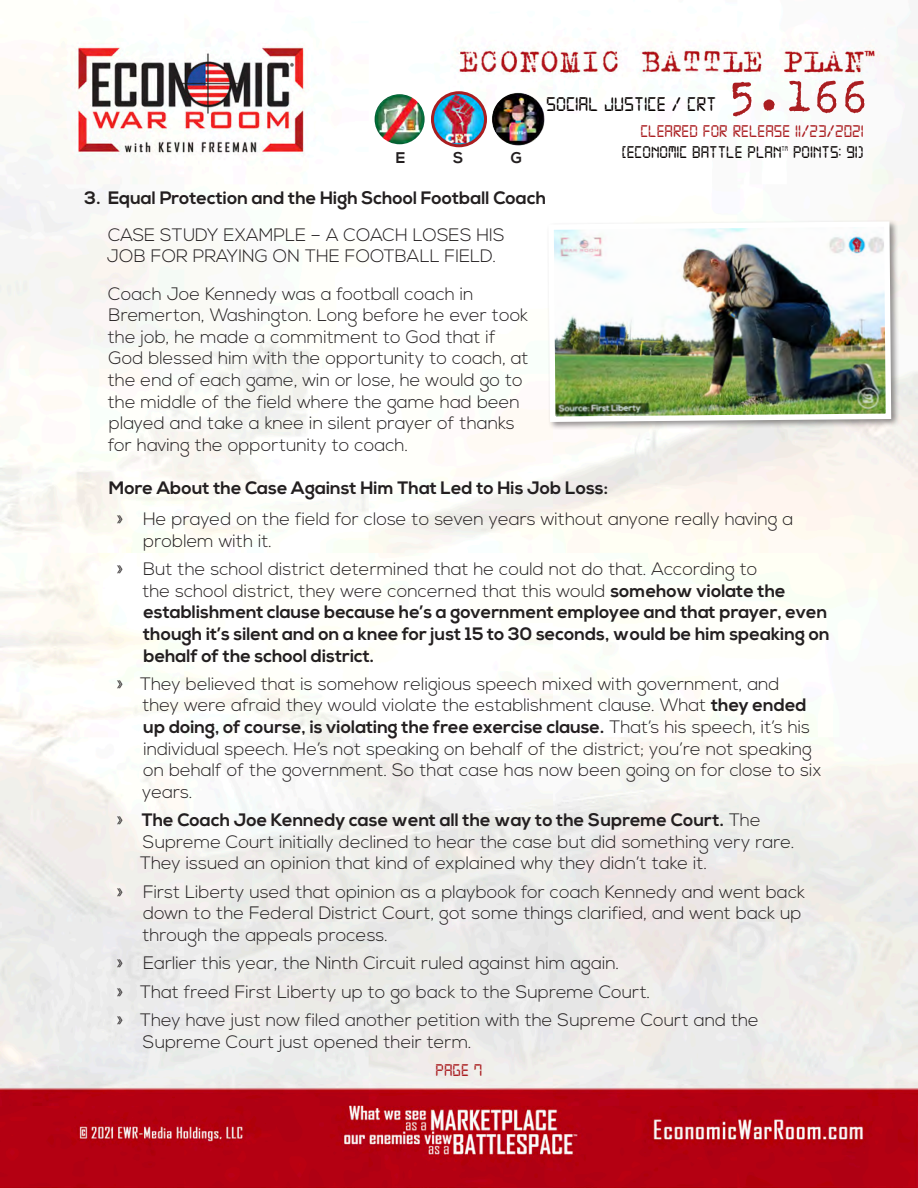
<style>
.page{position:relative;width:918px;height:1188px;background:#fff}
.page>*{position:absolute;margin:0;border:0;box-sizing:border-box;transform-origin:0 0}
.t1{font:51px "Trixie";color:#aa1e21}
.t2{font:21px "Digital 7";color:#080302}
.List_Paragraph{font:300 18px/21.6px "Nexa";color:#231f20}
.Main_Number_Section{font:700 18px/21.6px "Nexa";color:#231f20}
.t3{font:18px "Digital 7";color:#aa1e21}
.t4{font:18px "Digital 7";color:#080302}
.t5{font:700 15.45px "Nexa";color:#231f20}
.t6{font:7.05px "Digital 7";color:#080302}
.s1{font-weight:300}
.s2{font-weight:700}
</style>
<div class="page">
<img style="left:0;top:5px;width:918px;height:1183px">
<img style="left:373px;top:93px;width:53px;height:53px;border-radius:27px">
<div style="left:372px;top:91px;width:56px;height:56px;border:3px solid #fff;border-radius:50%"></div>
<img style="left:432px;top:93px;width:54px;height:53px;border-radius:27px">
<div style="left:431px;top:91px;width:56px;height:56px;border:3px solid #aa1e21;border-radius:50%"></div>
<img style="left:492px;top:93px;width:53px;height:53px;border-radius:27px">
<div style="left:546px;top:219px;width:354px;height:212px;background:#231f20;opacity:.48"></div>
<img style="left:546px;top:219px;width:348px;height:206px">
<h1 class="t1" style="left:728px;top:62px;width:142px">5.166</h1>
<p class="t3" style="left:640px;top:123px;width:225px">CLEARED FOR RELEASE 11/23/2021</p>
<p class="t4" style="left:622px;top:145px;width:161px">[ECONOMIC BATTLE PLAN</p>
<p class="t6" style="left:782px;top:146px;width:8px">TM</p>
<p class="t4" style="left:793px;top:145px;width:72px">POINTS: 91)</p>
<p class="t2" style="left:546px;top:95px;width:172px">SOCIAL JUSTICE / CRT</p>
<p class="t5" style="left:396px;top:149px;width:11px">E</p>
<p class="t5" style="left:453px;top:149px;width:12px">S</p>
<p class="t5" style="left:511px;top:149px;width:13px">G</p>
<p class="Main_Number_Section" style="left:85px;top:187px;width:463px">3. Equal Protection and the High School Football Coach</p>
<p class="List_Paragraph" style="left:107px;top:225px;width:399px">CASE STUDY EXAMPLE – A COACH LOSES HIS<br>JOB FOR PRAYING ON THE FOOTBALL FIELD.</p>
<p class="List_Paragraph" style="left:108px;top:283px;width:422px">Coach Joe Kennedy was a football coach in Bremerton, Washington. Long before he ever took the job, he made a commitment to God that if God blessed him with the opportunity to coach, at the end of each game, win or lose, he would go to the middle of the field where the game had been played and take a knee in silent prayer of thanks for having the opportunity to coach.</p>
<p class="Main_Number_Section" style="left:109px;top:478px;width:501px">More About the Case Against Him That Led to His Job Loss:</p>
<p class="List_Paragraph" style="left:143px;top:509px;width:652px;text-indent:-27px">» He prayed on the field for close to seven years without anyone really having a problem with it.</p>
<p class="Main_Number_Section" style="left:142px;top:559px;width:689px;text-indent:-26px"><span class="s1">» But the school district determined that he could not do that. According to<br>the school district, they were concerned that this would</span> somehow violate the establishment clause because he’s a government employee and that prayer, even though it’s silent and on a knee for just 15 to 30 seconds, would be him speaking on behalf of the school district.</p>
<p class="List_Paragraph" style="left:142px;top:674px;width:681px;text-indent:-26px">» They believed that is somehow religious speech mixed with government, and<br>they were afraid they would violate the establishment clause. What <span class="s2">they ended up doing, of course, is violating the free exercise clause.</span> That’s his speech, it’s his individual speech. He’s not speaking on behalf of the district; you’re not speaking on behalf of the government. So that case has now been going on for close to six years.</p>
<p class="List_Paragraph" style="left:140px;top:810px;width:656px;text-indent:-23px">» <span class="s2">The Coach Joe Kennedy case went all the way to the Supreme Court.</span> The<br>Supreme Court initially declined to hear the case but did something very rare.<br>They issued an opinion that kind of explained why they didn’t take it.</p>
<p class="List_Paragraph" style="left:142px;top:882px;width:664px;text-indent:-26px">» First Liberty used that opinion as a playbook for coach Kennedy and went back down to the Federal District Court, got some things clarified, and went back up through the appeals process.</p>
<p class="List_Paragraph" style="left:117px;top:953px;width:504px">» Earlier this year, the Ninth Circuit ruled against him again.</p>
<p class="List_Paragraph" style="left:117px;top:982px;width:535px">» That freed First Liberty up to go back to the Supreme Court.</p>
<p class="List_Paragraph" style="left:143px;top:1010px;width:618px;text-indent:-26px">» They have just now filed another petition with the Supreme Court and the<br>Supreme Court just opened their term.</p>
<p class="t3" style="left:436px;top:1062px;width:48px">PAGE 7</p>
</div>
